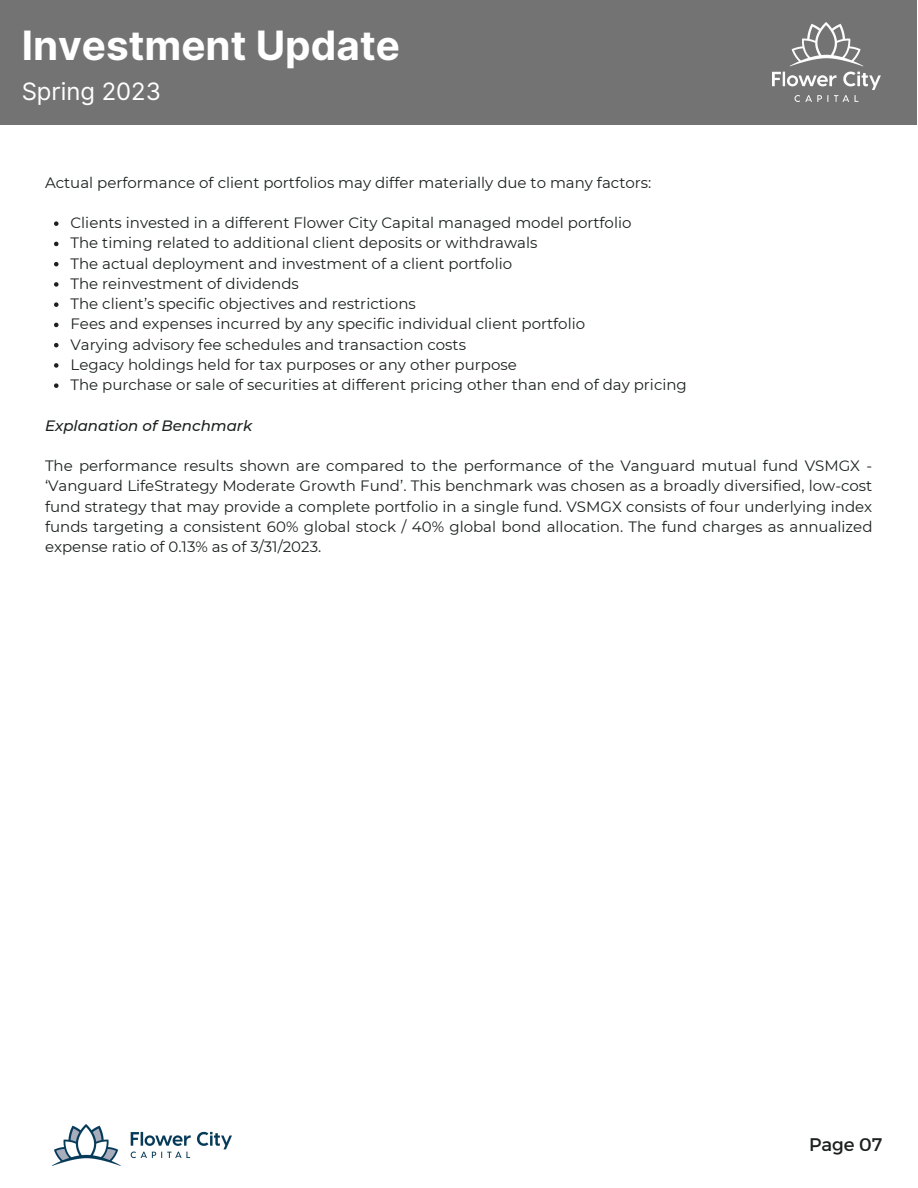
<style>
.page{position:relative;width:918px;height:1188px;background:#fff}
.page>*{position:absolute;margin:0;border:0;box-sizing:border-box;transform-origin:0 0}
.t1{font:700 40.5px "Inter";color:#fff}
.t2{font:24px "Inter";color:#fff}
.t3{font:18.3px "Montserrat";color:#1c2120}
.t4{font:15px/20.2px "Montserrat";color:#1c2120}
.t5{font:italic 500 15px "Montserrat";color:#1c2120}
</style>
<div class="page">
<div style="left:0;top:0;width:917px;height:125px;background:#737373"></div>
<img style="left:772px;top:23px;width:108px;height:78px">
<img style="left:53px;top:1125px;width:178px;height:40px">
<svg style="left:54px;top:221px;width:5px;height:5px"></svg>
<svg style="left:54px;top:242px;width:5px;height:4px"></svg>
<svg style="left:54px;top:262px;width:5px;height:4px"></svg>
<svg style="left:54px;top:282px;width:5px;height:5px"></svg>
<svg style="left:54px;top:302px;width:5px;height:5px"></svg>
<svg style="left:54px;top:323px;width:5px;height:4px"></svg>
<svg style="left:54px;top:343px;width:5px;height:4px"></svg>
<svg style="left:54px;top:363px;width:5px;height:5px"></svg>
<svg style="left:54px;top:383px;width:5px;height:5px"></svg>
<h1 class="t1" style="left:22px;top:21px;width:380px">Investment Update</h1>
<h2 class="t2" style="left:22px;top:77px;width:141px">Spring 2023</h2>
<p class="t4" style="left:45px;top:172px;width:608px">Actual performance of client portfolios may differ materially due to many factors:</p>
<p class="t4" style="left:71px;top:213px;width:618px">Clients invested in a different Flower City Capital managed model portfolio<br>The timing related to additional client deposits or withdrawals<br>The actual deployment and investment of a client portfolio<br>The reinvestment of dividends<br>The client’s specific objectives and restrictions<br>Fees and expenses incurred by any specific individual client portfolio<br>Varying advisory fee schedules and transaction costs<br>Legacy holdings held for tax purposes or any other purpose<br>The purchase or sale of securities at different pricing other than end of day pricing</p>
<p class="t5" style="left:45px;top:416px;width:209px">Explanation of Benchmark</p>
<p class="t4" style="left:45px;top:456px;width:829px;text-align:justify">The performance results shown are compared to the performance of the Vanguard mutual fund VSMGX - ‘Vanguard LifeStrategy Moderate Growth Fund’. This benchmark was chosen as a broadly diversified, low-cost fund strategy that may provide a complete portfolio in a single fund. VSMGX consists of four underlying index funds targeting a consistent 60% global stock / 40% global bond allocation. The fund charges as annualized expense ratio of 0.13% as of 3/31/2023.</p>
<p class="t3" style="left:809px;top:1132px;width:75px">Page 07</p>
</div>
